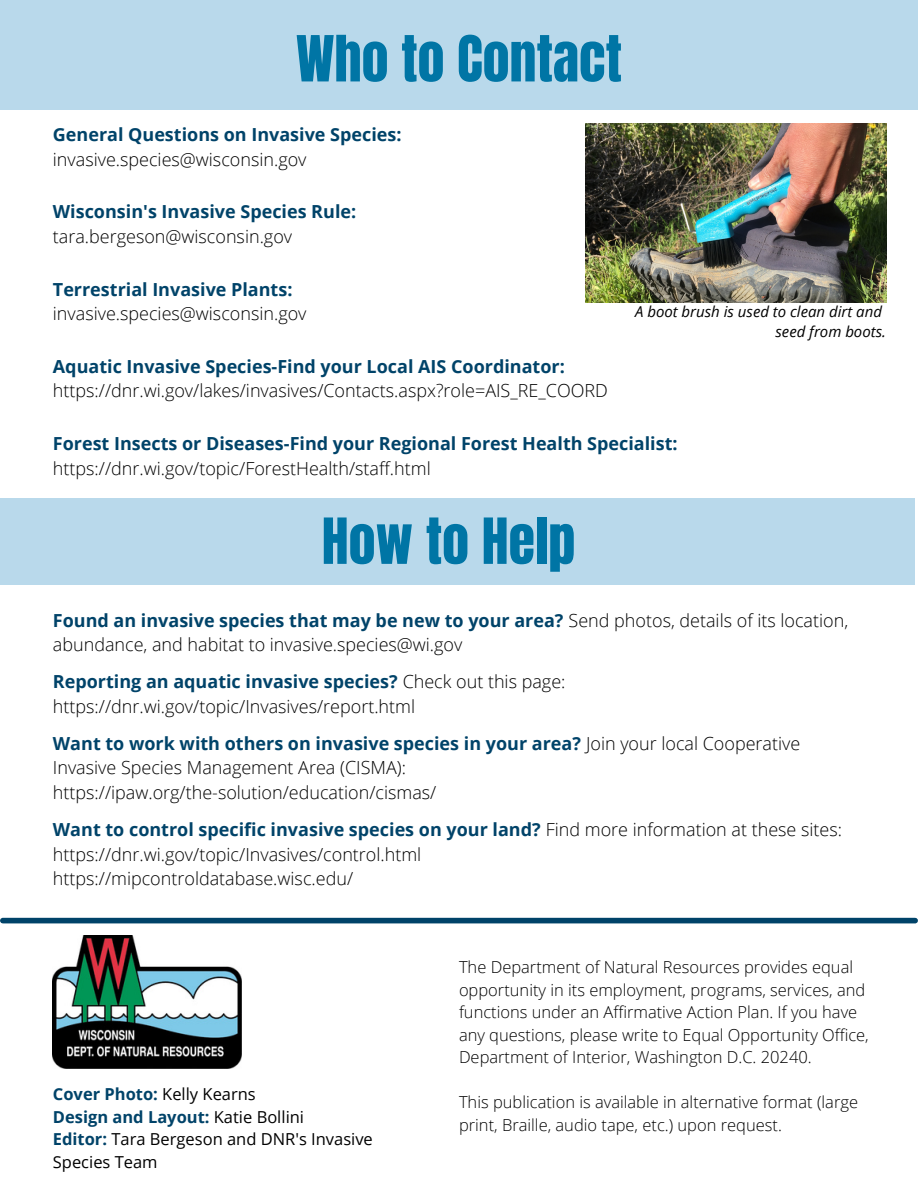
<style>
.page{position:relative;width:918px;height:1188px;background:#fff}
.page>*{position:absolute;margin:0;border:0;box-sizing:border-box;transform-origin:0 0}
.t1{font:54px "Anton";color:#0075a5}
.t2{font:300 18px/24.8px "Open Sans";color:#000}
.t3{font:700 18px/24.8px "Open Sans";color:#004369}
.t4{font:300 16.5px/22.5px "Open Sans";color:#000}
.t5{font:700 16.5px "Open Sans";color:#004369}
.t6{font:16.5px "Open Sans";color:#000}
.t7{font:italic 15px "Open Sans";color:#000}
.s1{font-weight:300;color:#000}
.s2{font-weight:700;color:#004369}
.s3{font-weight:400;color:#000}
</style>
<div class="page">
<div style="left:0;top:0;width:918px;height:109px;background:#b9d9eb"></div>
<div style="left:0;top:498px;width:915px;height:87px;background:#b9d9eb"></div>
<div style="left:3px;top:918px;width:912px;height:5px;background:#004369"></div>
<img style="left:53px;top:936px;width:189px;height:132px">
<img style="left:586px;top:124px;width:300px;height:179px">
<p class="t1" style="left:296px;top:20px;width:328px">Who to Contact</p>
<p class="t3" style="left:53px;top:122px;width:350px">General Questions on Invasive Species:</p>
<p class="t2" style="left:53px;top:146px;width:255px">invasive.species@wisconsin.gov</p>
<p class="t3" style="left:53px;top:199px;width:305px">Wisconsin's Invasive Species Rule:</p>
<p class="t2" style="left:53px;top:224px;width:241px">tara.bergeson@wisconsin.gov</p>
<p class="t3" style="left:53px;top:276px;width:241px">Terrestrial Invasive Plants:</p>
<p class="t2" style="left:53px;top:301px;width:255px">invasive.species@wisconsin.gov</p>
<p class="t3" style="left:53px;top:353px;width:513px">Aquatic Invasive Species-Find your Local AIS Coordinator:</p>
<p class="t2" style="left:53px;top:378px;width:557px">https://dnr.wi.gov/lakes/invasives/Contacts.aspx?role=AIS_RE_COORD</p>
<p class="t7" style="left:635px;top:301px;width:248px">A boot brush is used to clean dirt and</p>
<p class="t7" style="left:776px;top:321px;width:112px">seed from boots.</p>
<p class="t3" style="left:53px;top:431px;width:626px">Forest Insects or Diseases-Find your Regional Forest Health Specialist: <span class="s1">https://dnr.wi.gov/topic/ForestHealth/staff.html</span></p>
<p class="t1" style="left:322px;top:502px;width:255px">How to Help</p>
<p class="t2" style="left:53px;top:607px;width:797px"><span class="s2">Found an invasive species that may be new to your area?</span> Send photos, details of its location, abundance, and habitat to invasive.species@wi.gov</p>
<p class="t2" style="left:53px;top:669px;width:514px"><span class="s2">Reporting an aquatic invasive species?</span> Check out this page: https://dnr.wi.gov/topic/Invasives/report.html</p>
<p class="t2" style="left:53px;top:730px;width:749px"><span class="s2">Want to work with others on invasive species in your area?</span> Join your local Cooperative<br>Invasive Species Management Area (CISMA):</p>
<p class="t2" style="left:53px;top:780px;width:385px">https://ipaw.org/the-solution/education/cismas/</p>
<p class="t3" style="left:53px;top:817px;width:791px">Want to control specific invasive species on your land? <span class="s1">Find more information at these sites:</span></p>
<p class="t2" style="left:53px;top:841px;width:370px">https://dnr.wi.gov/topic/Invasives/control.html</p>
<p class="t2" style="left:53px;top:866px;width:302px">https://mipcontroldatabase.wisc.edu/</p>
<p class="t5" style="left:53px;top:1082px;width:204px">Cover Photo: <span class="s3">Kelly Kearns</span></p>
<p class="t5" style="left:53px;top:1105px;width:253px">Design and Layout: <span class="s3">Katie Bollini</span></p>
<p class="t6" style="left:53px;top:1127px;width:321px"><span class="s2">Editor:</span> Tara Bergeson and DNR's Invasive</p>
<p class="t6" style="left:53px;top:1150px;width:106px">Species Team</p>
<p class="t4" style="left:459px;top:956px;width:411px">The Department of Natural Resources provides equal opportunity in its employment, programs, services, and functions under an Affirmative Action Plan. If you have any questions, please write to Equal Opportunity Office, Department of Interior, Washington D.C. 20240.</p>
<p class="t4" style="left:459px;top:1091px;width:401px">This publication is available in alternative format (large print, Braille, audio tape, etc.) upon request.</p>
</div>
